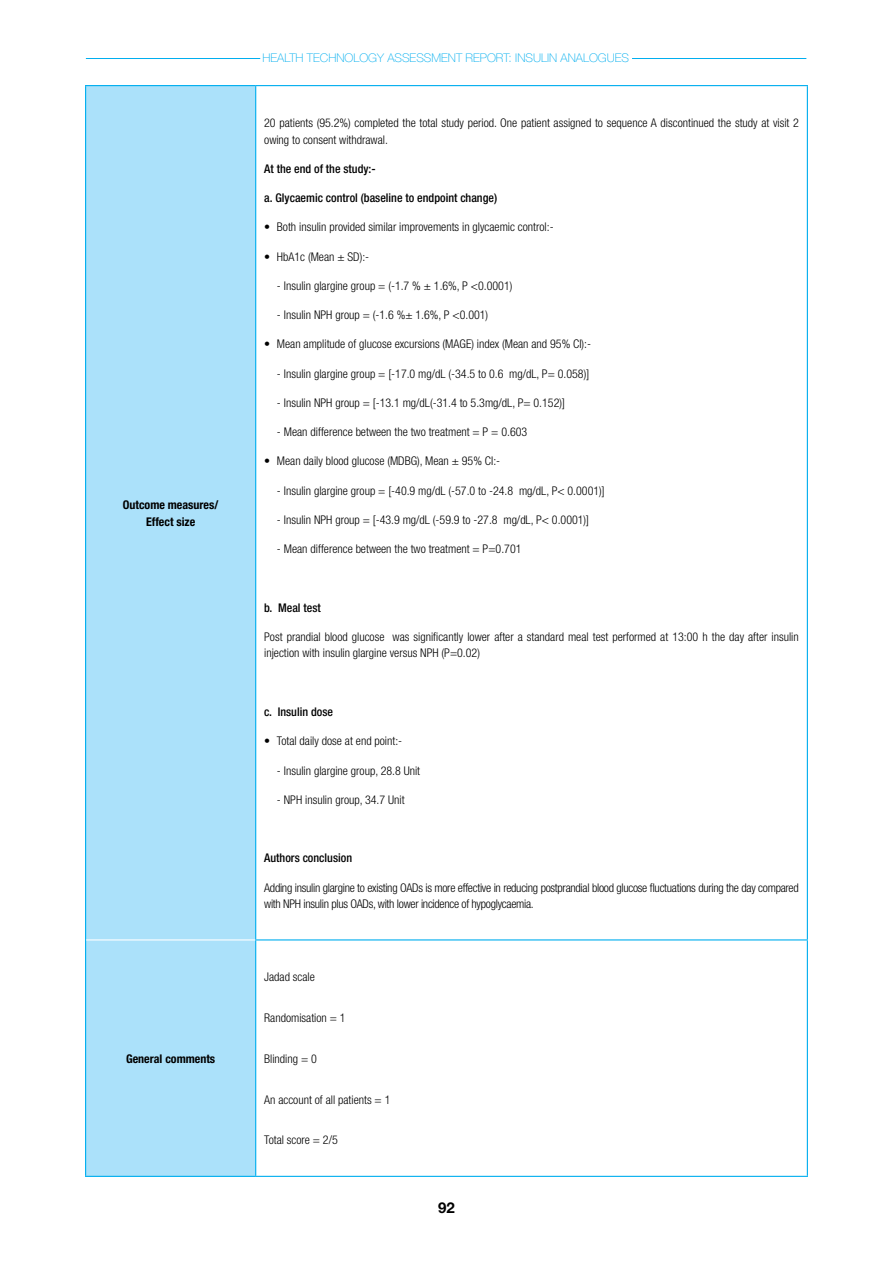
<style>
.page{position:relative;width:893px;height:1263px;background:#fff}
.page>*{position:absolute;margin:0;border:0;box-sizing:border-box;transform-origin:0 0}
.t1{font:700 15px "Helvetica Neue";color:#000}
.t2{font:300 condensed 12px/16.5px "Helvetica Neue";color:#000}
.t3{font:300 condensed 12px/16.5px "Helvetica Neue";letter-spacing:-.025em;color:#000}
.t4{font:500 condensed 12px "Helvetica Neue";color:#000}
.t5{font:100 12px "Helvetica Neue";color:#00aeef}
.t6{font:700 condensed 12px/16.5px "Helvetica Neue";color:#000;text-align:center}
</style>
<div class="page">
<hr style="left:86px;top:58px;width:174px;height:1px;background:#00aeef">
<hr style="left:632px;top:58px;width:174px;height:1px;background:#00aeef">
<div style="left:86px;top:86px;width:170px;height:854px;background:#abe1fa"></div>
<div style="left:86px;top:940px;width:170px;height:236px;background:#abe1fa"></div>
<hr style="left:85px;top:85px;width:171px;height:1px;background:#00aeef">
<hr style="left:85px;top:86px;width:1px;height:854px;background:#00aeef">
<hr style="left:85px;top:940px;width:1px;height:236px;background:#00aeef">
<hr style="left:85px;top:1176px;width:170px;height:1px;background:#00aeef">
<hr style="left:255px;top:86px;width:1px;height:853px;background:#00aeef">
<hr style="left:255px;top:940px;width:1px;height:236px;background:#00aeef">
<hr style="left:256px;top:85px;width:552px;height:1px;background:#00aeef">
<hr style="left:807px;top:86px;width:1px;height:853px;background:#00aeef">
<hr style="left:807px;top:940px;width:1px;height:236px;background:#00aeef">
<hr style="left:255px;top:939px;width:553px;height:1px;background:#00aeef">
<hr style="left:255px;top:1176px;width:553px;height:1px;background:#00aeef">
<hr style="left:86px;top:939px;width:169px;height:1px;background:#fff">
<p class="t6" style="left:123px;top:496px;width:97px">Outcome measures/<br>Effect size</p>
<p class="t6" style="left:126px;top:1050px;width:91px">General comments</p>
<p class="t5" style="left:263px;top:51px;width:307px">HEALTH TECHNOLOGY ASSESSMENT REPORT: INSULIN ANALOG</p>
<p class="t5" style="left:607px;top:51px;width:16px">UES</p>
<p class="t2" style="left:264px;top:114px;width:536px">20 patients (95.2%) completed the total study period. One patient assigned to sequence A discontinued the study at visit 2 owing to consent withdrawal.</p>
<p class="t4" style="left:264px;top:161px;width:113px">At the end of the study:-</p>
<p class="t4" style="left:264px;top:191px;width:234px">a. Glycaemic control (baseline to endpoint change)</p>
<p class="t2" style="left:264px;top:219px;width:291px">• Both insulin provided similar improvements in glycaemic control:-</p>
<p class="t2" style="left:264px;top:248px;width:106px">• HbA1c (Mean ± SD):-</p>
<p class="t2" style="left:277px;top:277px;width:237px">- Insulin glargine group = (-1.7 % ± 1.6%, P &lt;0.0001)</p>
<p class="t2" style="left:277px;top:306px;width:213px">- Insulin NPH group = (-1.6 %± 1.6%, P &lt;0.001)</p>
<p class="t2" style="left:264px;top:336px;width:328px">• Mean amplitude of glucose excursions (MAGE) index (Mean and 95% CI):-</p>
<p class="t2" style="left:277px;top:365px;width:314px">- Insulin glargine group = [-17.0 mg/dL (-34.5 to 0.6 mg/dL, P= 0.058)]</p>
<p class="t2" style="left:277px;top:394px;width:289px">- Insulin NPH group = [-13.1 mg/dL(-31.4 to 5.3mg/dL, P= 0.152)]</p>
<p class="t2" style="left:277px;top:424px;width:252px">- Mean difference between the two treatment = P = 0.603</p>
<p class="t2" style="left:264px;top:453px;width:238px">• Mean daily blood glucose (MDBG), Mean ± 95% CI:-</p>
<p class="t2" style="left:277px;top:482px;width:329px">- Insulin glargine group = [-40.9 mg/dL (-57.0 to -24.8 mg/dL, P&lt; 0.0001)]</p>
<p class="t2" style="left:277px;top:511px;width:314px">- Insulin NPH group = [-43.9 mg/dL (-59.9 to -27.8 mg/dL, P&lt; 0.0001)]</p>
<p class="t2" style="left:277px;top:541px;width:246px">- Mean difference between the two treatment = P=0.701</p>
<p class="t4" style="left:264px;top:600px;width:58px">b. Meal test</p>
<p class="t2" style="left:264px;top:628px;width:536px">Post prandial blood glucose was significantly lower after a standard meal test performed at 13:00 h the day after insulin injection with insulin glargine versus NPH (P=0.02)</p>
<p class="t4" style="left:264px;top:704px;width:70px">c. Insulin dose</p>
<p class="t2" style="left:264px;top:733px;width:140px">• Total daily dose at end point:-</p>
<p class="t2" style="left:277px;top:762px;width:145px">- Insulin glargine group, 28.8 Unit</p>
<p class="t2" style="left:277px;top:791px;width:129px">- NPH insulin group, 34.7 Unit</p>
<p class="t4" style="left:264px;top:851px;width:89px">Authors conclusion</p>
<p class="t3" style="left:264px;top:879px;width:536px">Adding insulin glargine to existing OADs is more effective in reducing postprandial blood glucose fluctuations during the day compared with NPH insulin plus OADs, with lower incidence of hypoglycaemia.</p>
<p class="t2" style="left:264px;top:969px;width:52px">Jadad scale</p>
<p class="t2" style="left:264px;top:1009px;width:83px">Randomisation = 1</p>
<p class="t2" style="left:264px;top:1050px;width:54px">Blinding = 0</p>
<p class="t2" style="left:264px;top:1091px;width:128px">An account of all patients = 1</p>
<p class="t2" style="left:264px;top:1132px;width:75px">Total score = 2/5</p>
<p class="t1" style="left:438px;top:1199px;width:18px">92</p>
</div>
